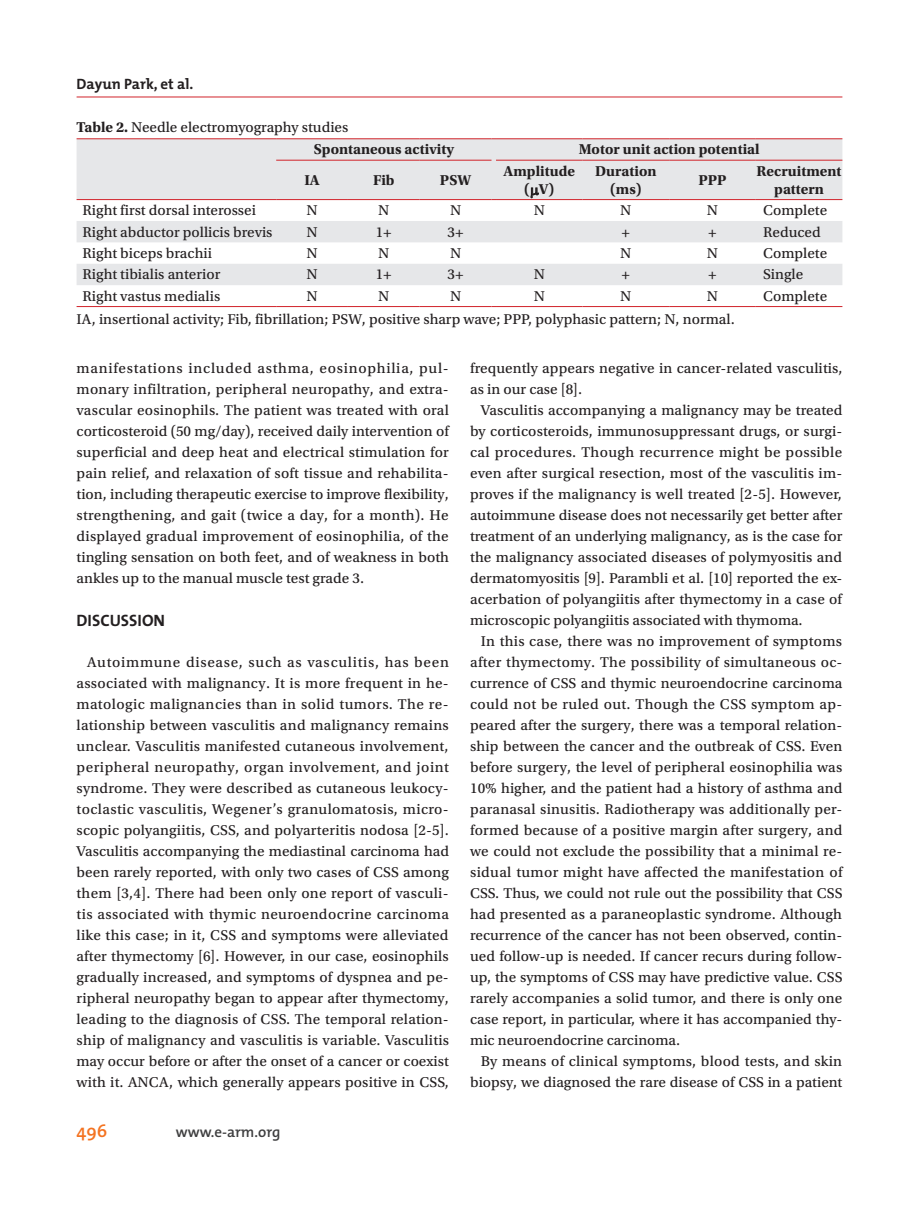
<style>
.page{position:relative;width:919px;height:1217px;background:#fff}
.page>*{position:absolute;margin:0;border:0;box-sizing:border-box;transform-origin:0 0}
.t1{font:600 18px "The Mix";color:#f47321}
.서론{font:700 16.5px "The Mix";color:#231f20}
.바탕글{font:15px/21px "Utopia Std Capt";color:#231f20;text-align:justify}
.표{font:15px "Utopia Std Capt";color:#231f20}
.표1라인{font:700 15px/18px "Utopia Std";color:#231f20;text-align:center}
.t2{font:700 15px "The Mix";color:#231f20}
.t3{font:600 15px "The Mix";color:#3e3e3f}
.s1{font-family:"Utopia Std";font-weight:700}
</style>
<div class="page">
<hr style="left:77px;top:97px;width:765px;height:1px;background:#d1232a">
<svg style="left:77px;top:139px;width:765px;height:146px;fill:#e6e7e9"></svg>
<hr style="left:276px;top:160px;width:72px;height:1px;background:#d1232a">
<hr style="left:348px;top:160px;width:71px;height:1px;background:#d1232a">
<hr style="left:419px;top:160px;width:72px;height:1px;background:#d1232a">
<hr style="left:496px;top:160px;width:86px;height:1px;background:#d1232a">
<hr style="left:582px;top:160px;width:87px;height:1px;background:#d1232a">
<hr style="left:669px;top:160px;width:86px;height:1px;background:#d1232a">
<hr style="left:755px;top:160px;width:87px;height:1px;background:#d1232a">
<hr style="left:77px;top:138px;width:199px;height:1px;background:#d1232a">
<hr style="left:276px;top:138px;width:72px;height:1px;background:#d1232a">
<hr style="left:348px;top:138px;width:71px;height:1px;background:#d1232a">
<hr style="left:419px;top:138px;width:72px;height:1px;background:#d1232a">
<hr style="left:496px;top:138px;width:86px;height:1px;background:#d1232a">
<hr style="left:582px;top:138px;width:87px;height:1px;background:#d1232a">
<hr style="left:669px;top:138px;width:86px;height:1px;background:#d1232a">
<hr style="left:755px;top:138px;width:87px;height:1px;background:#d1232a">
<hr style="left:77px;top:199px;width:199px;height:1px;background:#d1232a">
<hr style="left:276px;top:199px;width:72px;height:1px;background:#d1232a">
<hr style="left:348px;top:199px;width:71px;height:1px;background:#d1232a">
<hr style="left:419px;top:199px;width:72px;height:1px;background:#d1232a">
<hr style="left:496px;top:199px;width:86px;height:1px;background:#d1232a">
<hr style="left:582px;top:199px;width:87px;height:1px;background:#d1232a">
<hr style="left:669px;top:199px;width:86px;height:1px;background:#d1232a">
<hr style="left:755px;top:199px;width:87px;height:1px;background:#d1232a">
<hr style="left:77px;top:306px;width:199px;height:1px;background:#d1232a">
<hr style="left:276px;top:306px;width:72px;height:1px;background:#d1232a">
<hr style="left:348px;top:306px;width:71px;height:1px;background:#d1232a">
<hr style="left:419px;top:306px;width:72px;height:1px;background:#d1232a">
<hr style="left:496px;top:306px;width:86px;height:1px;background:#d1232a">
<hr style="left:582px;top:306px;width:87px;height:1px;background:#d1232a">
<hr style="left:669px;top:306px;width:86px;height:1px;background:#d1232a">
<hr style="left:755px;top:306px;width:87px;height:1px;background:#d1232a">
<svg style="left:530px;top:187px;width:9px;height:11px"></svg>
<p class="t2" style="left:77px;top:71px;width:118px">Dayun Park, et al.</p>
<p class="표" style="left:77px;top:118px;width:273px"><span class="s1">Table 2.</span> Needle electromyography studies</p>
<p class="표1라인" style="left:314px;top:141px;width:142px">Spontaneous activity</p>
<p class="표1라인" style="left:578px;top:141px;width:182px">Motor unit action potential</p>
<p class="표1라인" style="left:304px;top:171px;width:17px">IA</p>
<p class="표1라인" style="left:373px;top:171px;width:23px">Fib</p>
<p class="표1라인" style="left:440px;top:171px;width:33px">PSW</p>
<p class="표1라인" style="left:503px;top:162px;width:73px">Amplitude ( V)</p>
<p class="표1라인" style="left:595px;top:162px;width:63px">Duration (ms)</p>
<p class="표1라인" style="left:698px;top:171px;width:30px">PPP</p>
<p class="표1라인" style="left:756px;top:162px;width:86px">Recruitment pattern</p>
<p class="표" style="left:83px;top:202px;width:175px">Right first dorsal interossei</p>
<p class="표" style="left:306px;top:202px;width:13px">N</p>
<p class="표" style="left:378px;top:202px;width:13px">N</p>
<p class="표" style="left:450px;top:202px;width:13px">N</p>
<p class="표" style="left:533px;top:202px;width:13px">N</p>
<p class="표" style="left:620px;top:202px;width:13px">N</p>
<p class="표" style="left:706px;top:202px;width:13px">N</p>
<p class="표" style="left:763px;top:202px;width:65px">Complete</p>
<p class="표" style="left:83px;top:223px;width:191px">Right abductor pollicis brevis</p>
<p class="표" style="left:306px;top:223px;width:13px">N</p>
<p class="표" style="left:376px;top:223px;width:18px">1+</p>
<p class="표" style="left:447px;top:223px;width:18px">3+</p>
<p class="표" style="left:621px;top:223px;width:10px">+</p>
<p class="표" style="left:708px;top:223px;width:10px">+</p>
<p class="표" style="left:763px;top:223px;width:59px">Reduced</p>
<p class="표" style="left:83px;top:245px;width:131px">Right biceps brachii</p>
<p class="표" style="left:306px;top:245px;width:13px">N</p>
<p class="표" style="left:378px;top:245px;width:13px">N</p>
<p class="표" style="left:450px;top:245px;width:13px">N</p>
<p class="표" style="left:620px;top:245px;width:13px">N</p>
<p class="표" style="left:706px;top:245px;width:13px">N</p>
<p class="표" style="left:763px;top:245px;width:65px">Complete</p>
<p class="표" style="left:83px;top:266px;width:139px">Right tibialis anterior</p>
<p class="표" style="left:306px;top:266px;width:13px">N</p>
<p class="표" style="left:376px;top:266px;width:18px">1+</p>
<p class="표" style="left:447px;top:266px;width:18px">3+</p>
<p class="표" style="left:533px;top:266px;width:13px">N</p>
<p class="표" style="left:621px;top:266px;width:10px">+</p>
<p class="표" style="left:708px;top:266px;width:10px">+</p>
<p class="표" style="left:763px;top:266px;width:41px">Single</p>
<p class="표" style="left:83px;top:288px;width:139px">Right vastus medialis</p>
<p class="표" style="left:306px;top:288px;width:13px">N</p>
<p class="표" style="left:378px;top:288px;width:13px">N</p>
<p class="표" style="left:450px;top:288px;width:13px">N</p>
<p class="표" style="left:533px;top:288px;width:13px">N</p>
<p class="표" style="left:620px;top:288px;width:13px">N</p>
<p class="표" style="left:706px;top:288px;width:13px">N</p>
<p class="표" style="left:763px;top:288px;width:65px">Complete</p>
<p class="표" style="left:77px;top:310px;width:659px">IA, insertional activity; Fib, fibrillation; PSW, positive sharp wave; PPP, polyphasic pattern; N, normal.</p>
<p class="바탕글" style="left:77px;top:357px;width:374px">manifestations included asthma, eosinophilia, pul&shy;monary infiltration, peripheral neuropathy, and extra&shy;vascular eosinophils. The patient was treated with oral corticosteroid (50 mg/day), received daily intervention of superficial and deep heat and electrical stimulation for pain relief, and relaxation of soft tissue and rehabilita&shy;tion, including therapeutic exercise to improve flexibility, strengthening, and gait (twice a day, for a month). He displayed gradual improvement of eosinophilia, of the tingling sensation on both feet, and of weakness in both ankles up to the manual muscle test grade 3.</p>
<p class="서론" style="left:77px;top:606px;width:90px">DISCUSSION</p>
<p class="바탕글" style="left:77px;top:651px;width:374px;text-indent:11px">Autoimmune disease, such as vasculitis, has been associated with malignancy. It is more frequent in he&shy;matologic malignancies than in solid tumors. The re&shy;lationship between vasculitis and malignancy remains unclear. Vasculitis manifested cutaneous involvement, peripheral neuropathy, organ involvement, and joint syndrome. They were described as cutaneous leukocy&shy;toclastic vasculitis, Wegener’s granulomatosis, micro&shy;scopic polyangiitis, CSS, and polyarteritis nodosa [2-5].<br>Vasculitis accompanying the mediastinal carcinoma had been rarely reported, with only two cases of CSS among them [3,4]. There had been only one report of vasculi&shy;tis associated with thymic neuroendocrine carcinoma like this case; in it, CSS and symptoms were alleviated after thymectomy [6]. However, in our case, eosinophils gradually increased, and symptoms of dyspnea and pe&shy;ripheral neuropathy began to appear after thymectomy, leading to the diagnosis of CSS. The temporal relation&shy;ship of malignancy and vasculitis is variable. Vasculitis may occur before or after the onset of a cancer or coexist with it. ANCA, which generally appears positive in CSS,</p>
<p class="t1" style="left:77px;top:1115px;width:32px">496</p>
<p class="t3" style="left:176px;top:1118px;width:106px">www.e-arm.org</p>
<p class="바탕글" style="left:470px;top:357px;width:374px">frequently appears negative in cancer-related vasculitis, as in our case [8].</p>
<p class="바탕글" style="left:470px;top:399px;width:374px;text-indent:11px">Vasculitis accompanying a malignancy may be treated by corticosteroids, immunosuppressant drugs, or surgi&shy;cal procedures. Though recurrence might be possible even after surgical resection, most of the vasculitis im&shy;proves if the malignancy is well treated [2-5]. However, autoimmune disease does not necessarily get better after treatment of an underlying malignancy, as is the case for the malignancy associated diseases of polymyositis and dermatomyositis [9]. Parambli et al. [10] reported the ex&shy;acerbation of polyangiitis after thymectomy in a case of microscopic polyangiitis associated with thymoma.</p>
<p class="바탕글" style="left:470px;top:630px;width:374px;text-indent:11px">In this case, there was no improvement of symptoms after thymectomy. The possibility of simultaneous oc&shy;currence of CSS and thymic neuroendocrine carcinoma could not be ruled out. Though the CSS symptom ap&shy;peared after the surgery, there was a temporal relation&shy;ship between the cancer and the outbreak of CSS. Even before surgery, the level of peripheral eosinophilia was 10% higher, and the patient had a history of asthma and paranasal sinusitis. Radiotherapy was additionally per&shy;formed because of a positive margin after surgery, and we could not exclude the possibility that a minimal re&shy;sidual tumor might have affected the manifestation of CSS. Thus, we could not rule out the possibility that CSS had presented as a paraneoplastic syndrome. Although recurrence of the cancer has not been observed, contin&shy;ued follow-up is needed. If cancer recurs during follow&shy;up, the symptoms of CSS may have predictive value. CSS rarely accompanies a solid tumor, and there is only one case report, in particular, where it has accompanied thy&shy;mic neuroendocrine carcinoma.</p>
<p class="바탕글" style="left:470px;top:1050px;width:374px;text-align:right">By means of clinical symptoms, blood tests, and skin biopsy, we diagnosed the rare disease of CSS in a patient</p>
</div>
